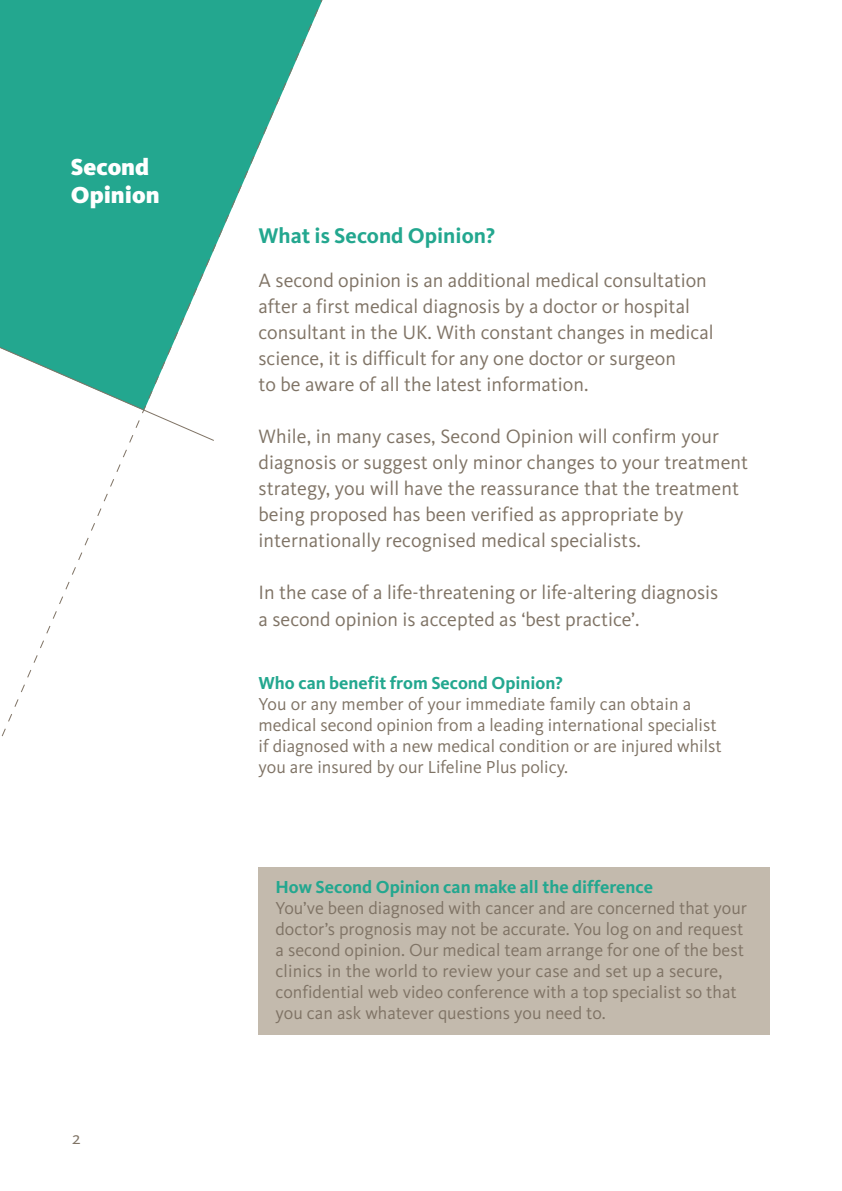
<style>
.page{position:relative;width:842px;height:1191px;background:#fff}
.page>*{position:absolute;margin:0;border:0;box-sizing:border-box;transform-origin:0 0}
.t1{font:900 24px/28px "Kievit";color:#fff}
.t2{font:700 22px "Kievit";color:#23a78f}
.t3{font:20px/26px "Kievit";color:#7f7365}
.t4{font:18px/21px "Kievit";color:#7f7365}
.t5{font:700 18px "Kievit";color:#23a78f}
</style>
<div class="page">
<div style="left:258px;top:867px;width:512px;height:168px;background:#c3baad"></div>
<svg style="left:0;top:0;width:323px;height:737px"></svg>
<p class="t1" style="left:71px;top:153px;width:90px">Second<br>Opinion</p>
<p class="t4" style="left:72px;top:1127px;width:10px">2</p>
<p class="t2" style="left:258px;top:223px;width:238px">What is Second Opinion?</p>
<p class="t3" style="left:258px;top:267px;width:457px">A second opinion is an additional medical consultation after a first medical diagnosis by a doctor or hospital consultant in the UK. With constant changes in medical science, it is difficult for any one doctor or surgeon<br>to be aware of all the latest information.</p>
<p class="t3" style="left:258px;top:423px;width:491px">While, in many cases, Second Opinion will confirm your diagnosis or suggest only minor changes to your treatment strategy, you will have the reassurance that the treatment being proposed has been verified as appropriate by internationally recognised medical specialists.</p>
<p class="t3" style="left:258px;top:579px;width:461px">In the case of a life-threatening or life-altering diagnosis a second opinion is accepted as ‘best practice’.</p>
<p class="t5" style="left:258px;top:672px;width:306px">Who can benefit from Second Opinion?</p>
<p class="t4" style="left:258px;top:693px;width:465px">You or any member of your immediate family can obtain a medical second opinion from a leading international specialist if diagnosed with a new medical condition or are injured whilst you are insured by our Lifeline Plus policy.</p>
<p class="t5" style="left:275px;top:876px;width:379px">How Second Opinion can make all the difference</p>
<p class="t4" style="left:275px;top:897px;width:473px">You’ve been diagnosed with cancer and are concerned that your doctor’s prognosis may not be accurate. You log on and request a second opinion. Our medical team arrange for one of the best clinics in the world to review your case and set up a secure, confidential web video conference with a top specialist so that you can ask whatever questions you need to.</p>
</div>
